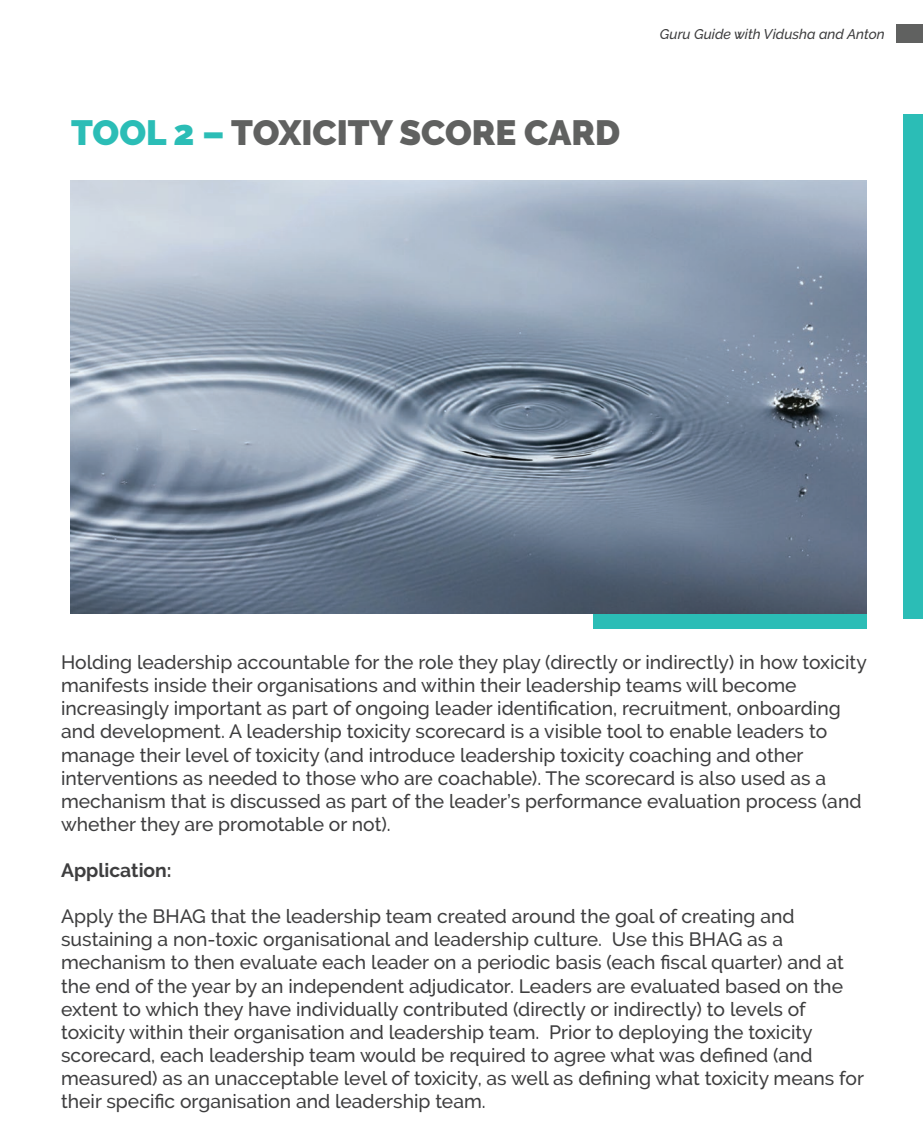
<style>
.page{position:relative;width:923px;height:1134px;background:#fff}
.page>*{position:absolute;margin:0;border:0;box-sizing:border-box;transform-origin:0 0}
.t1{font:900 35px "Raleway";color:#606160}
.t2{font:500 19.25px/23.1px "Raleway";color:#3e3e3f}
.t3{font:700 19.25px "Raleway";color:#3e3e3f}
.t4{font:italic 500 14px "Raleway";color:#3e3e3f}
.s1{color:#2bbdb6}
</style>
<div class="page">
<div style="left:593px;top:454px;width:273px;height:174px;background:#2bbdb6"></div>
<img style="left:71px;top:181px;width:795px;height:432px">
<div style="left:903px;top:115px;width:19px;height:504px;background:#2bbdb6"></div>
<div style="left:895px;top:24px;width:27px;height:19px;background:#606160"></div>
<h1 class="t1" style="left:71px;top:112px;width:550px"><span class="s1">TOOL 2 –</span> TOXICITY SCORE CARD</h1>
<p class="t4" style="left:659px;top:26px;width:226px">Guru Guide with Vidusha and Anton</p>
<p class="t2" style="left:61px;top:651px;width:807px">Holding leadership accountable for the role they play (directly or indirectly) in how toxicity manifests inside their organisations and within their leadership teams will become increasingly important as part of ongoing leader identification, recruitment, onboarding and development. A leadership toxicity scorecard is a visible tool to enable leaders to manage their level of toxicity (and introduce leadership toxicity coaching and other interventions as needed to those who are coachable). The scorecard is also used as a mechanism that is discussed as part of the leader’s performance evaluation process (and whether they are promotable or not).</p>
<p class="t3" style="left:61px;top:859px;width:112px">Application:</p>
<p class="t2" style="left:61px;top:905px;width:804px">Apply the BHAG that the leadership team created around the goal of creating and sustaining a non-toxic organisational and leadership culture. Use this BHAG as a mechanism to then evaluate each leader on a periodic basis (each fiscal quarter) and at the end of the year by an independent adjudicator. Leaders are evaluated based on the extent to which they have individually contributed (directly or indirectly) to levels of toxicity within their organisation and leadership team. Prior to deploying the toxicity scorecard, each leadership team would be required to agree what was defined (and measured) as an unacceptable level of toxicity, as well as defining what toxicity means for their specific organisation and leadership team.</p>
</div>
